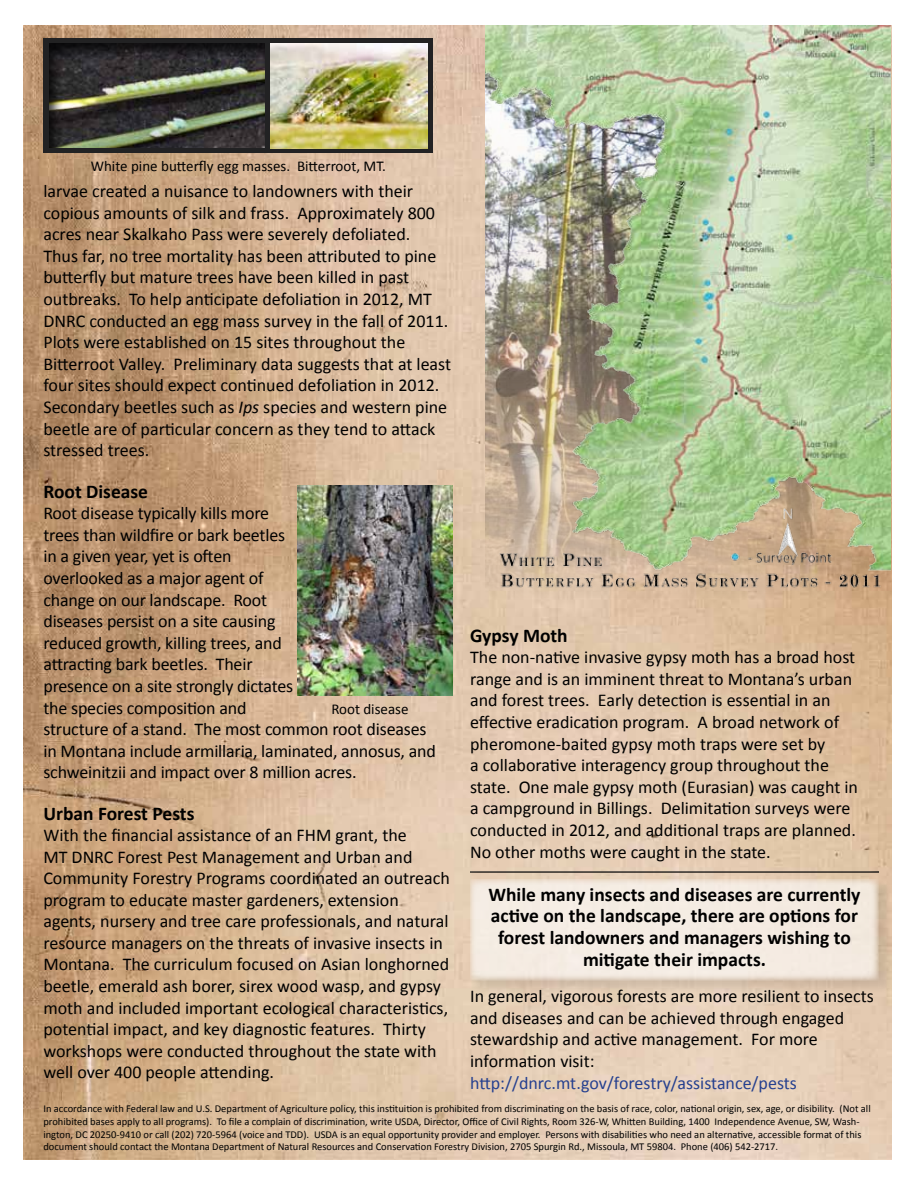
<style>
.page{position:relative;width:918px;height:1188px;background:#fff}
.page>*{position:absolute;margin:0;border:0;box-sizing:border-box;transform-origin:0 0}
.t1{font:700 19.5px/21.6px "Calibri";color:#000;text-align:center}
.t2{font:18px/21.6px "Calibri";color:#000}
.t3{font:18px "Calibri";color:#25408f}
.t4{font:15px "Calibri";color:#000}
.t5{font:10.5px/12.6px "Calibri";color:#000}
.s1{font-style:italic}
</style>
<div class="page">
<img style="left:24px;top:26px;width:867px;height:1134px">
<div style="left:469px;top:878px;width:425px;height:118px;background:#000;opacity:.17"></div>
<div style="left:470px;top:879px;width:409px;height:101px;background:#f4ece2"></div>
<img style="left:485px;top:26px;width:406px;height:566px">
<div style="left:43px;top:39px;width:390px;height:114px;background:#222223"></div>
<div style="left:49px;top:43px;width:216px;height:105px;background:#000;opacity:.75"></div>
<img style="left:270px;top:44px;width:157px;height:104px">
<img style="left:298px;top:485px;width:154px;height:211px">
<hr style="left:469px;top:870px;width:411px;height:3px;background:#000;opacity:.75">
<p class="t4" style="left:91px;top:157px;width:297px">White pine butterfly egg masses. Bitterroot, MT.</p>
<p class="t2" style="left:43px;top:180px;width:409px">larvae created a nuisance to landowners with their copious amounts of silk and frass. Approximately 800 acres near Skalkaho Pass were severely defoliated.<br>Thus far, no tree mortality has been attributed to pine butterfly but mature trees have been killed in past outbreaks. To help anticipate defoliation in 2012, MT DNRC conducted an egg mass survey in the fall of 2011.<br>Plots were established on 15 sites throughout the Bitterroot Valley. Preliminary data suggests that at least four sites should expect continued defoliation in 2012.<br>Secondary beetles such as <span class="s1">Ips</span> species and western pine beetle are of particular concern as they tend to attack stressed trees.</p>
<p class="t1" style="left:43px;top:480px;width:106px">Root Disease</p>
<p class="t2" style="left:43px;top:502px;width:394px">Root disease typically kills more<br>trees than wildfire or bark beetles<br>in a given year, yet is often<br>overlooked as a major agent of<br>change on our landscape. Root<br>diseases persist on a site causing<br>reduced growth, killing trees, and<br>attracting bark beetles. Their<br>presence on a site strongly dictates<br>the species composition and<br>structure of a stand. The most common root diseases in Montana include armillaria, laminated, annosus, and schweinitzii and impact over 8 million acres.</p>
<p class="t1" style="left:43px;top:802px;width:153px">Urban Forest Pests</p>
<p class="t2" style="left:43px;top:825px;width:408px">With the financial assistance of an FHM grant, the<br>MT DNRC Forest Pest Management and Urban and Community Forestry Programs coordinated an outreach program to educate master gardeners, extension agents, nursery and tree care professionals, and natural resource managers on the threats of invasive insects in Montana. The curriculum focused on Asian longhorned beetle, emerald ash borer, sirex wood wasp, and gypsy moth and included important ecological characteristics, potential impact, and key diagnostic features. Thirty workshops were conducted throughout the state with well over 400 people attending.</p>
<p class="t4" style="left:331px;top:699px;width:79px">Root disease</p>
<p class="t1" style="left:470px;top:624px;width:99px">Gypsy Moth</p>
<p class="t2" style="left:470px;top:646px;width:389px">The non-native invasive gypsy moth has a broad host range and is an imminent threat to Montana’s urban and forest trees. Early detection is essential in an effective eradication program. A broad network of pheromone-baited gypsy moth traps were set by<br>a collaborative interagency group throughout the state. One male gypsy moth (Eurasian) was caught in a campground in Billings. Delimitation surveys were conducted in 2012, and additional traps are planned.<br>No other moths were caught in the state.</p>
<p class="t1" style="left:488px;top:883px;width:374px">While many insects and diseases are currently active on the landscape, there are options for forest landowners and managers wishing to mitigate their impacts.</p>
<p class="t2" style="left:470px;top:985px;width:405px">In general, vigorous forests are more resilient to insects and diseases and can be achieved through engaged stewardship and active management. For more information visit:</p>
<p class="t3" style="left:470px;top:1071px;width:328px">http://dnrc.mt.gov/forestry/assistance/pests</p>
<p class="t5" style="left:43px;top:1103px;width:829px">In accordance with Federal law and U.S. Department of Agriculture policy, this instituition is prohibited from discriminating on the basis of race, color, national origin, sex, age, or disibility. (Not all prohibited bases apply to all programs). To file a complain of discrimination, write USDA, Director, Office of Civil Rights, Room 326-W, Whitten Building, 1400 Independence Avenue, SW, Wash&shy;ington, DC 20250-9410 or call (202) 720-5964 (voice and TDD). USDA is an equal opportunity provider and employer. Persons with disabilities who need an alternative, accessible format of this document should contact the Montana Department of Natural Resources and Conservation Forestry Division, 2705 Spurgin Rd., Missoula, MT 59804. Phone (406) 542-2717.</p>
</div>
